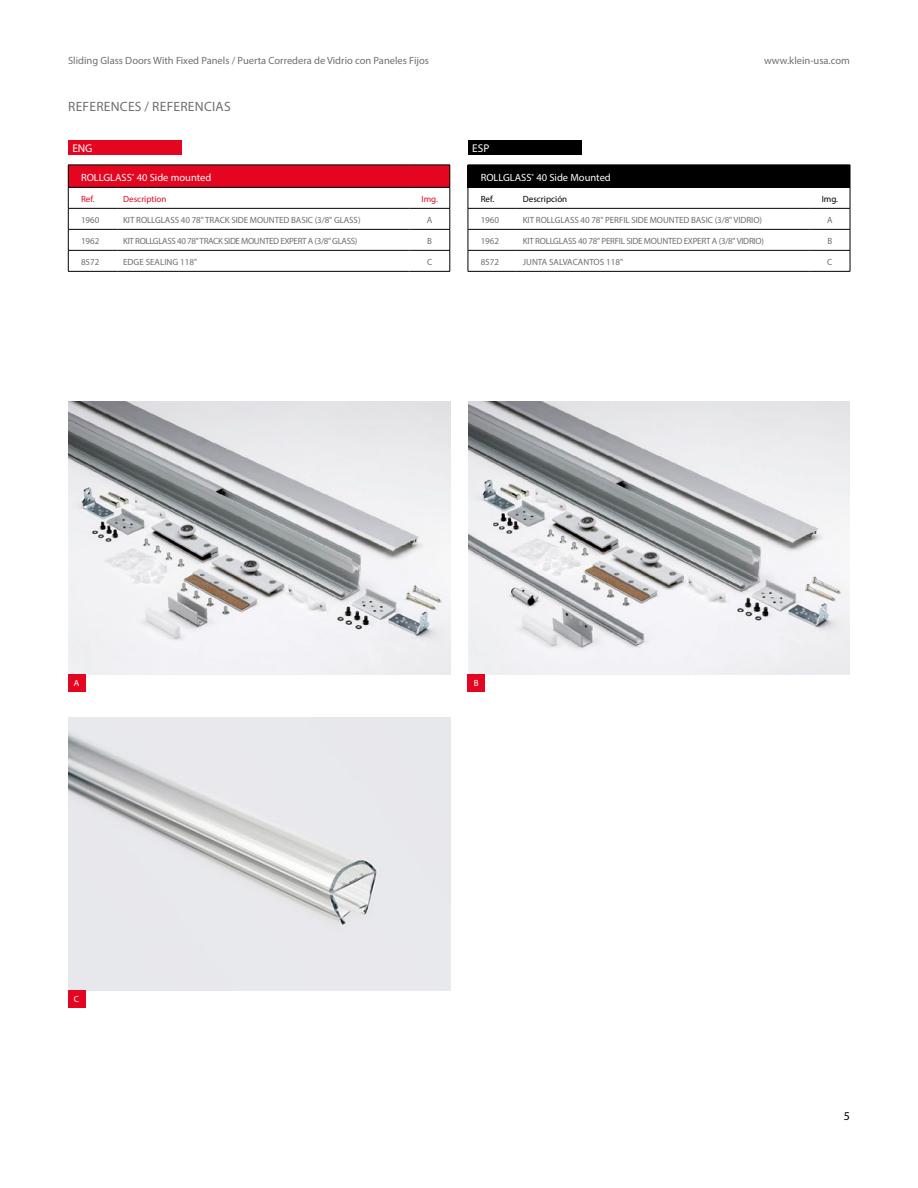
<style>
.page{position:relative;width:918px;height:1188px;background:#fff}
.page>*{position:absolute;margin:0;border:0;box-sizing:border-box;transform-origin:0 0}
.t1{font:13.5px "Myriad Pro";letter-spacing:.02em;color:#706f6f}
.t2{font:12px "Myriad Pro";color:#000}
.t3{font:11.25px "Myriad Pro";color:#fff}
.t4{font:10.5px "Myriad Pro";color:#706f6f}
.t5{font:10.5px "Myriad Pro";color:#fff}
.t6{font:9px "Myriad Pro";letter-spacing:-.01em;color:#706f6f}
.t7{font:9px "Myriad Pro";letter-spacing:-.03em;color:#706f6f}
.t8{font:9px "Myriad Pro";letter-spacing:-.04em;color:#706f6f}
.t9{font:9px "Myriad Pro";color:#e40520}
.t10{font:9px "Myriad Pro";color:#000}
.t11{font:9px "Myriad Pro";color:#fff}
</style>
<div class="page">
<div style="left:68px;top:165px;width:382px;height:22px;background:#e40520"></div>
<hr style="left:68px;top:165px;width:49px;height:1px;background:#000">
<hr style="left:117px;top:165px;width:293px;height:1px;background:#000">
<hr style="left:410px;top:165px;width:40px;height:1px;background:#000">
<hr style="left:68px;top:187px;width:49px;height:1px;background:#000">
<hr style="left:117px;top:187px;width:293px;height:1px;background:#000">
<hr style="left:410px;top:187px;width:40px;height:1px;background:#000">
<hr style="left:68px;top:208px;width:49px;height:1px;background:#000">
<hr style="left:117px;top:208px;width:293px;height:1px;background:#000">
<hr style="left:410px;top:208px;width:40px;height:1px;background:#000">
<hr style="left:68px;top:229px;width:49px;height:1px;background:#000">
<hr style="left:117px;top:229px;width:293px;height:1px;background:#000">
<hr style="left:410px;top:229px;width:40px;height:1px;background:#000">
<hr style="left:68px;top:250px;width:49px;height:1px;background:#000">
<svg style="left:68px;top:165px;width:1px;height:106px"></svg>
<hr style="left:117px;top:250px;width:293px;height:1px;background:#000">
<hr style="left:410px;top:250px;width:40px;height:1px;background:#000">
<svg style="left:450px;top:165px;width:1px;height:106px"></svg>
<hr style="left:68px;top:271px;width:49px;height:1px;background:#000">
<hr style="left:117px;top:271px;width:293px;height:1px;background:#000">
<hr style="left:410px;top:271px;width:40px;height:1px;background:#000">
<div style="left:468px;top:165px;width:382px;height:22px;background:#000"></div>
<hr style="left:468px;top:187px;width:49px;height:1px;background:#000">
<hr style="left:517px;top:187px;width:293px;height:1px;background:#000">
<hr style="left:810px;top:187px;width:40px;height:1px;background:#000">
<hr style="left:468px;top:208px;width:49px;height:1px;background:#000">
<hr style="left:517px;top:208px;width:293px;height:1px;background:#000">
<hr style="left:810px;top:208px;width:40px;height:1px;background:#000">
<hr style="left:468px;top:229px;width:49px;height:1px;background:#000">
<hr style="left:517px;top:229px;width:293px;height:1px;background:#000">
<hr style="left:810px;top:229px;width:40px;height:1px;background:#000">
<hr style="left:468px;top:250px;width:49px;height:1px;background:#000">
<svg style="left:468px;top:188px;width:1px;height:83px"></svg>
<hr style="left:517px;top:250px;width:293px;height:1px;background:#000">
<hr style="left:810px;top:250px;width:40px;height:1px;background:#000">
<svg style="left:850px;top:165px;width:1px;height:106px"></svg>
<hr style="left:468px;top:271px;width:49px;height:1px;background:#000">
<hr style="left:517px;top:271px;width:293px;height:1px;background:#000">
<hr style="left:810px;top:271px;width:40px;height:1px;background:#000">
<img style="left:68px;top:401px;width:382px;height:274px">
<img style="left:68px;top:717px;width:382px;height:274px">
<img style="left:468px;top:401px;width:382px;height:274px">
<div style="left:468px;top:140px;width:113px;height:15px;background:#000"></div>
<div style="left:68px;top:675px;width:17px;height:17px;background:#e40520"></div>
<div style="left:68px;top:991px;width:17px;height:17px;background:#e40520"></div>
<div style="left:468px;top:675px;width:17px;height:17px;background:#e40520"></div>
<div style="left:68px;top:140px;width:113px;height:15px;background:#e40520"></div>
<p class="t4" style="left:68px;top:57px;width:362px">Sliding Glass Doors With Fixed Panels / Puerta Corredera de Vidrio con Paneles Fijos</p>
<p class="t4" style="left:764px;top:57px;width:87px">www.klein-usa.com</p>
<h1 class="t1" style="left:68px;top:101px;width:164px">REFERENCES / REFERENCIAS</h1>
<p class="t3" style="left:72px;top:144px;width:22px">ENG</p>
<p class="t3" style="left:472px;top:144px;width:19px">ESP</p>
<p class="t5" style="left:81px;top:174px;width:132px">ROLLGLASS<sup>®</sup> 40 Side mounted</p>
<p class="t9" style="left:81px;top:196px;width:15px">Ref.</p>
<p class="t9" style="left:123px;top:196px;width:45px">Description</p>
<p class="t9" style="left:421px;top:196px;width:18px">Img.</p>
<p class="t6" style="left:81px;top:217px;width:20px">1960</p>
<p class="t6" style="left:123px;top:217px;width:239px">KIT ROLLGLASS 40 78" TRACK SIDE MOUNTED BASIC (3/8" GLASS)</p>
<p class="t6" style="left:427px;top:217px;width:7px">A</p>
<p class="t6" style="left:81px;top:238px;width:20px">1962</p>
<p class="t8" style="left:123px;top:238px;width:236px">KIT ROLLGLASS 40 78" TRACK SIDE MOUNTED EXPERT A (3/8" GLASS)</p>
<p class="t6" style="left:427px;top:238px;width:6px">B</p>
<p class="t6" style="left:81px;top:259px;width:20px">8572</p>
<p class="t6" style="left:123px;top:259px;width:75px">EDGE SEALING 118"</p>
<p class="t6" style="left:427px;top:259px;width:7px">C</p>
<p class="t5" style="left:481px;top:174px;width:132px">ROLLGLASS<sup>®</sup> 40 Side Mounted</p>
<p class="t10" style="left:481px;top:196px;width:15px">Ref.</p>
<p class="t10" style="left:523px;top:196px;width:46px">Descripción</p>
<p class="t10" style="left:822px;top:196px;width:18px">Img.</p>
<p class="t6" style="left:481px;top:217px;width:20px">1960</p>
<p class="t6" style="left:523px;top:217px;width:241px">KIT ROLLGLASS 40 78" PERFIL SIDE MOUNTED BASIC (3/8" VIDRIO)</p>
<p class="t6" style="left:827px;top:217px;width:7px">A</p>
<p class="t6" style="left:481px;top:238px;width:20px">1962</p>
<p class="t7" style="left:523px;top:238px;width:243px">KIT ROLLGLASS 40 78" PERFIL SIDE MOUNTED EXPERT A (3/8" VIDRIO)</p>
<p class="t6" style="left:827px;top:238px;width:6px">B</p>
<p class="t6" style="left:481px;top:259px;width:20px">8572</p>
<p class="t6" style="left:523px;top:259px;width:102px">JUNTA SALVACANTOS 118"</p>
<p class="t6" style="left:827px;top:259px;width:7px">C</p>
<p class="t11" style="left:74px;top:680px;width:7px">A</p>
<p class="t11" style="left:74px;top:996px;width:7px">C</p>
<p class="t11" style="left:474px;top:680px;width:6px">B</p>
<h2 class="t2" style="left:844px;top:1111px;width:8px">5</h2>
</div>
